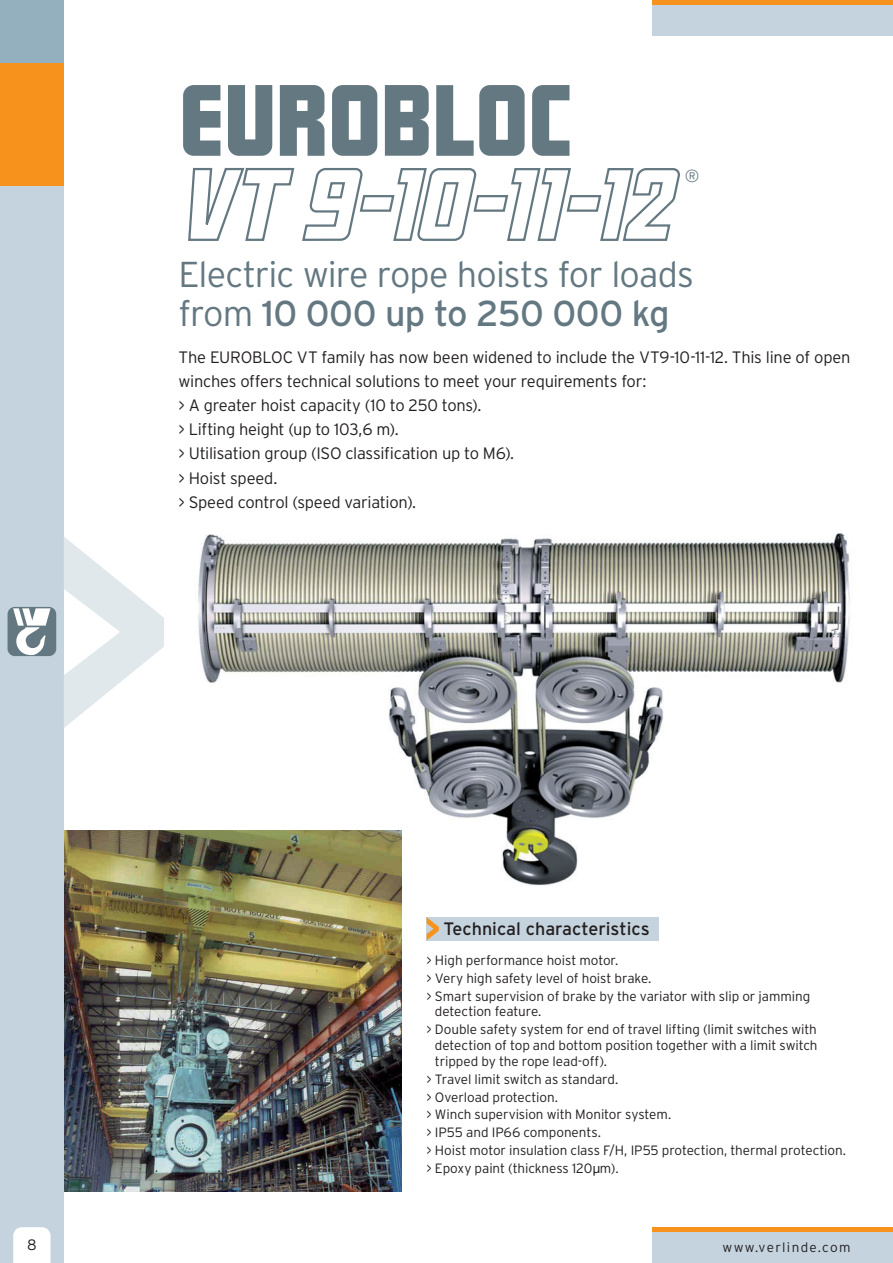
<style>
.page{position:relative;width:893px;height:1263px;background:#fff}
.page>*{position:absolute;margin:0;border:0;box-sizing:border-box;transform-origin:0 0}
.t1{font:90px "Verlinde EUROMOTTE";letter-spacing:-.015em;color:#647882}
.t2{font:300 36px/39px "Interstate";letter-spacing:-.025em;color:#647882}
.t3{font:18px "Interstate";color:#231f20}
.t4{font:300 17.55px "Interstate";color:#647882}
.t5{font:300 16.5px/24px "Interstate";letter-spacing:-.015em;color:#231f20}
.t6{font:300 15px "Interstate";color:#231f20}
.t7{font:300 13.5px/17.9px "Interstate";letter-spacing:-.005em;color:#231f20}
.t8{font:300 13.5px "Interstate";letter-spacing:.1em;color:#231f20}
.s1{font-weight:400}
.s2{font-family:"Helvetica Neue LT";font-weight:400}
</style>
<div class="page">
<img style="left:198px;top:533px;width:652px;height:361px">
<img style="left:64px;top:830px;width:337px;height:362px">
<div style="left:0;top:0;width:64px;height:1263px;background:#c4d3dd"></div>
<div style="left:0;top:0;width:64px;height:64px;background:#94afbd"></div>
<div style="left:0;top:64px;width:64px;height:122px;background:#f7931d"></div>
<div style="left:8px;top:607px;width:48px;height:49px;background:#647882;border-radius:7px"></div>
<svg style="left:13px;top:608px;width:38px;height:48px"></svg>
<svg style="left:64px;top:537px;width:100px;height:191px"></svg>
<svg style="left:13px;top:1227px;width:38px;height:36px"></svg>
<div style="left:653px;top:0;width:240px;height:36px;background:#c4d3dd"></div>
<hr style="left:653px;top:0;width:240px;height:4px;background:#f7931d">
<div style="left:653px;top:1227px;width:240px;height:36px;background:#c4d3dd"></div>
<hr style="left:653px;top:1227px;width:240px;height:4px;background:#f7931d">
<svg style="left:188px;top:167px;width:492px;height:74px"></svg>
<div style="left:427px;top:917px;width:232px;height:23px;background:#c4d3dd"></div>
<svg style="left:427px;top:917px;width:12px;height:23px"></svg>
<h1 class="t1" style="left:179px;top:84px;width:393px">EUROBLOC</h1>
<p class="t4" style="left:685px;top:166px;width:16px">®</p>
<h2 class="t2" style="left:179px;top:254px;width:517px">Electric wire rope hoists for loads from <span class="s1">10 000 up to 250 000 kg</span></h2>
<p class="t5" style="left:179px;top:345px;width:673px">The EUROBLOC VT family has now been widened to include the VT9-10-11-12. This line of open winches offers technical solutions to meet your requirements for:<br>&gt; A greater hoist capacity (10 to 250 tons).<br>&gt; Lifting height (up to 103,6 m).<br>&gt; Utilisation group (ISO classification up to M6).<br>&gt; Hoist speed.<br>&gt; Speed control (speed variation).</p>
<h3 class="t3" style="left:444px;top:919px;width:208px">Technical characteristics</h3>
<p class="t7" style="left:427px;top:951px;width:385px">&gt; High performance hoist motor.<br>&gt; Very high safety level of hoist brake.<br>&gt; Smart supervision of brake by the variator with slip or jamming</p>
<p class="t7" style="left:427px;top:1002px;width:392px;text-indent:8px">detection feature.<br>&gt; Double safety system for end of travel lifting (limit switches with</p>
<p class="t7" style="left:435px;top:1037px;width:384px;line-height:15.8px">detection of top and bottom position together with a limit switch tripped by the rope lead-off).</p>
<p class="t7" style="left:427px;top:1070px;width:421px">&gt; Travel limit switch as standard.<br>&gt; Overload protection.<br>&gt; Winch supervision with Monitor system.<br>&gt; IP55 and IP66 components.<br>&gt; Hoist motor insulation class F/H, IP55 protection, thermal protection. &gt; Epoxy paint (thickness 120<span class="s2">µ</span>m).</p>
<p class="t6" style="left:27px;top:1236px;width:11px">8</p>
<p class="t8" style="left:722px;top:1239px;width:129px">www.verlinde.com</p>
</div>
